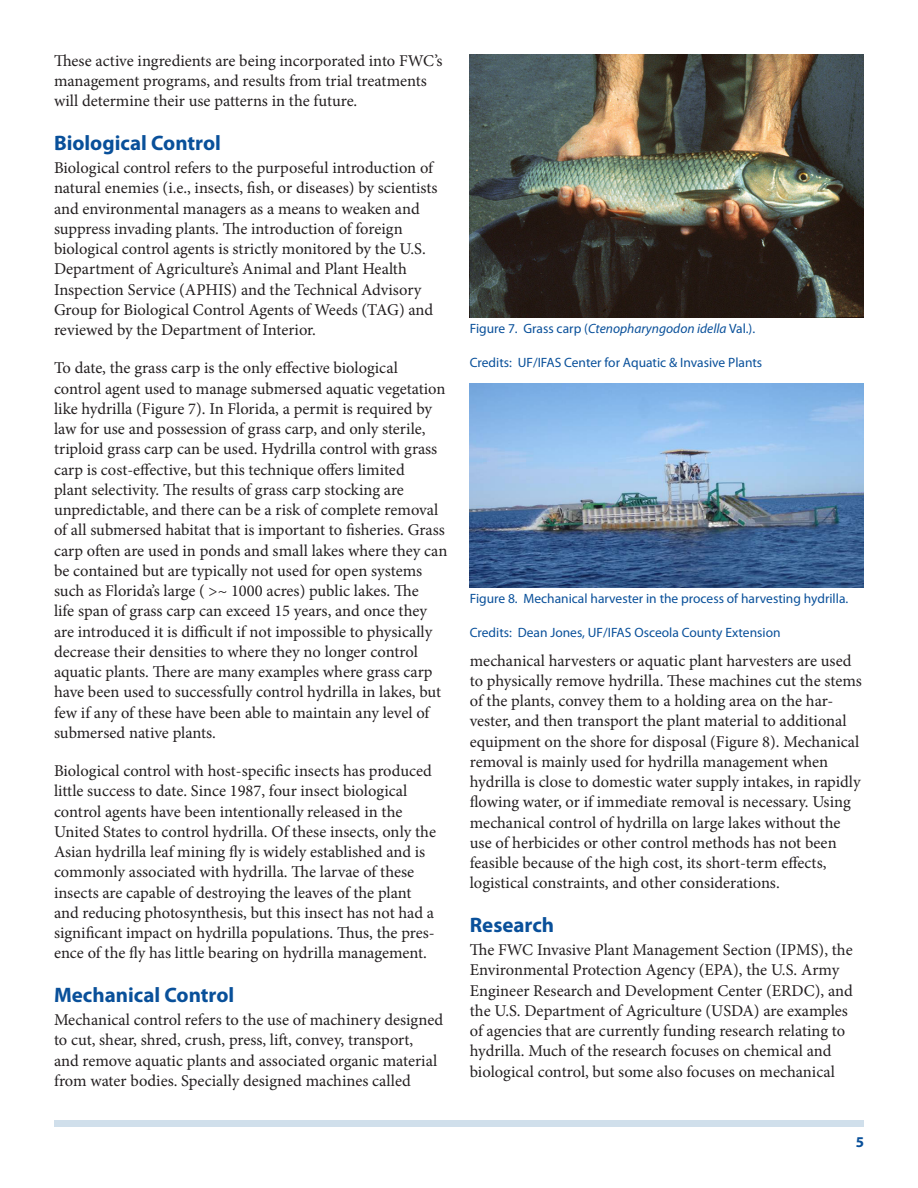
<style>
.page{position:relative;width:918px;height:1188px;background:#fff}
.page>*{position:absolute;margin:0;border:0;box-sizing:border-box;transform-origin:0 0}
.SectionHeading1{font:700 21px "Myriad Pro";color:#09509a}
.Paragraph{font:16.5px/20.2px "Minion Pro";color:#231f20}
.t1{font:700 15px "Myriad Pro";color:#09509a}
.FigureCaption{font:13.5px "Myriad Pro";color:#09509a}
.s1{font-style:italic}
</style>
<div class="page">
<div style="left:54px;top:1120px;width:810px;height:7px;background:#d0dfeb"></div>
<img style="left:470px;top:54px;width:394px;height:263px">
<img style="left:470px;top:384px;width:394px;height:203px">
<p class="Paragraph" style="left:54px;top:51px;width:390px">These active ingredients are being incorporated into FWC’s management programs, and results from trial treatments will determine their use patterns in the future.</p>
<p class="SectionHeading1" style="left:54px;top:129px;width:169px">Biological Control</p>
<p class="Paragraph" style="left:54px;top:158px;width:385px">Biological control refers to the purposeful introduction of natural enemies (i.e., insects, fish, or diseases) by scientists and environmental managers as a means to weaken and suppress invading plants. The introduction of foreign biological control agents is strictly monitored by the U.S.<br>Department of Agriculture’s Animal and Plant Health Inspection Service (APHIS) and the Technical Advisory Group for Biological Control Agents of Weeds (TAG) and reviewed by the Department of Interior.</p>
<p class="Paragraph" style="left:54px;top:358px;width:395px">To date, the grass carp is the only effective biological control agent used to manage submersed aquatic vegetation like hydrilla (Figure 7). In Florida, a permit is required by law for use and possession of grass carp, and only sterile, triploid grass carp can be used. Hydrilla control with grass carp is cost-effective, but this technique offers limited<br>plant selectivity. The results of grass carp stocking are unpredictable, and there can be a risk of complete removal of all submersed habitat that is important to fisheries. Grass carp often are used in ponds and small lakes where they can be contained but are typically not used for open systems such as Florida’s large ( &gt;~ 1000 acres) public lakes. The<br>life span of grass carp can exceed 15 years, and once they are introduced it is difficult if not impossible to physically decrease their densities to where they no longer control aquatic plants. There are many examples where grass carp have been used to successfully control hydrilla in lakes, but few if any of these have been able to maintain any level of submersed native plants.</p>
<p class="Paragraph" style="left:54px;top:761px;width:384px">Biological control with host-specific insects has produced little success to date. Since 1987, four insect biological control agents have been intentionally released in the United States to control hydrilla. Of these insects, only the Asian hydrilla leaf mining fly is widely established and is commonly associated with hydrilla. The larvae of these insects are capable of destroying the leaves of the plant and reducing photosynthesis, but this insect has not had a significant impact on hydrilla populations. Thus, the pres&shy;ence of the fly has little bearing on hydrilla management.</p>
<p class="SectionHeading1" style="left:54px;top:981px;width:182px">Mechanical Control</p>
<p class="Paragraph" style="left:54px;top:1010px;width:391px">Mechanical control refers to the use of machinery designed to cut, shear, shred, crush, press, lift, convey, transport,<br>and remove aquatic plants and associated organic material from water bodies. Specially designed machines called</p>
<p class="FigureCaption" style="left:470px;top:320px;width:287px">Figure 7. Grass carp (<span class="s1">Ctenopharyngodon idella</span> Val.).</p>
<p class="FigureCaption" style="left:470px;top:355px;width:294px">Credits: UF/IFAS Center for Aquatic &amp; Invasive Plants</p>
<p class="FigureCaption" style="left:470px;top:590px;width:380px">Figure 8. Mechanical harvester in the process of harvesting hydrilla.</p>
<p class="FigureCaption" style="left:470px;top:625px;width:312px">Credits: Dean Jones, UF/IFAS Osceola County Extension</p>
<p class="Paragraph" style="left:470px;top:650px;width:394px">mechanical harvesters or aquatic plant harvesters are used to physically remove hydrilla. These machines cut the stems of the plants, convey them to a holding area on the har&shy;vester, and then transport the plant material to additional equipment on the shore for disposal (Figure 8). Mechanical removal is mainly used for hydrilla management when hydrilla is close to domestic water supply intakes, in rapidly flowing water, or if immediate removal is necessary. Using mechanical control of hydrilla on large lakes without the use of herbicides or other control methods has not been feasible because of the high cost, its short-term effects, logistical constraints, and other considerations.</p>
<p class="SectionHeading1" style="left:470px;top:911px;width:86px">Research</p>
<p class="Paragraph" style="left:470px;top:940px;width:385px">The FWC Invasive Plant Management Section (IPMS), the Environmental Protection Agency (EPA), the U.S. Army Engineer Research and Development Center (ERDC), and the U.S. Department of Agriculture (USDA) are examples of agencies that are currently funding research relating to hydrilla. Much of the research focuses on chemical and biological control, but some also focuses on mechanical</p>
<p class="t1" style="left:856px;top:1133px;width:10px">5</p>
</div>
